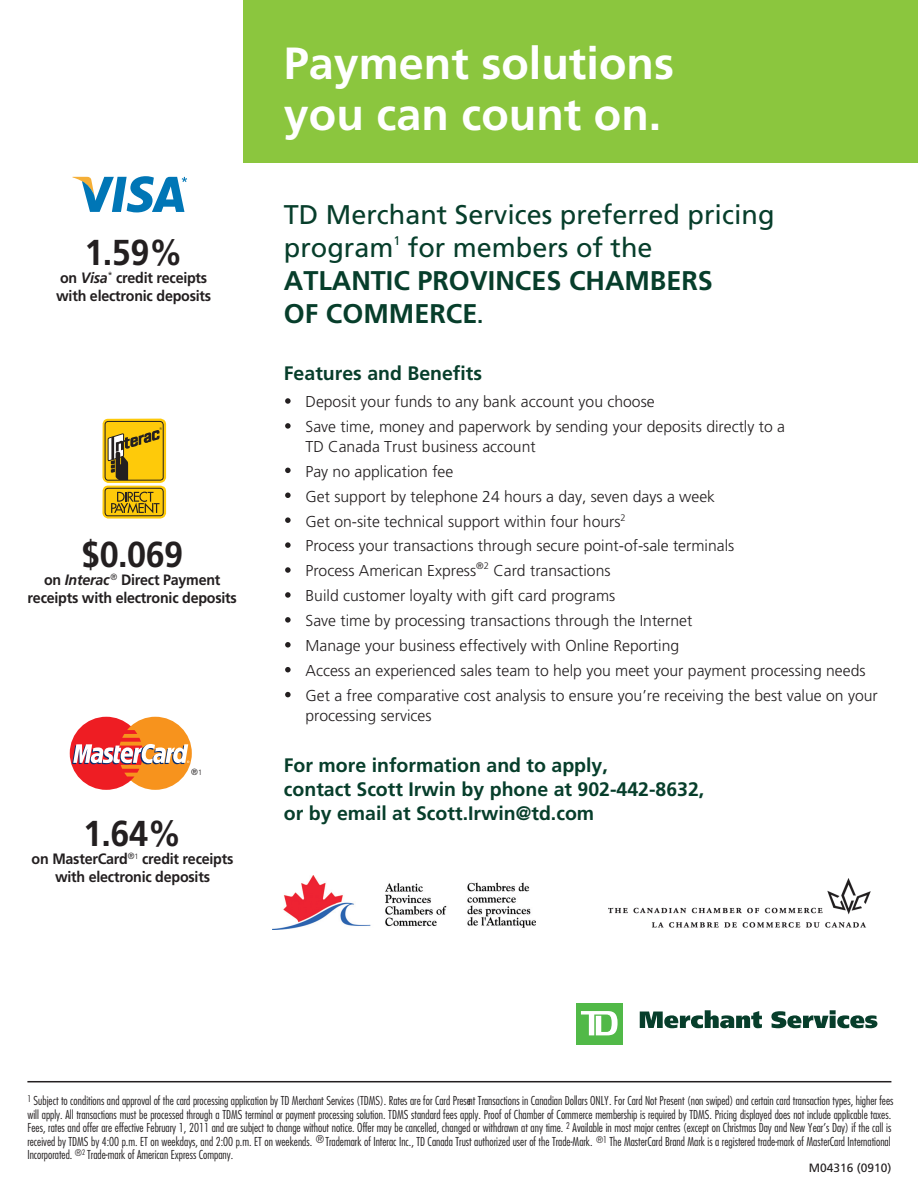
<style>
.page{position:relative;width:918px;height:1189px;background:#fff}
.page>*{position:absolute;margin:0;border:0;box-sizing:border-box;transform-origin:0 0}
.t1{font:700 45px/51px "Frutiger LT Std";color:#fff}
.t2{font:700 36px "Frutiger LT Std";letter-spacing:-.015em;color:#231f20;scale:.95 1}
.t3{font:27px/33px "Frutiger LT Std";color:#073e2b}
.t4{font:700 19.5px/24px "Frutiger LT Std";color:#073e2b}
.t5{font:300 15.75px/24.9px "Frutiger LT Std";color:#231f20}
.t6{font:700 15px/18px "Frutiger LT Std";letter-spacing:-.015em;color:#231f20;text-align:center;scale:.95 1}
.t7{font:300 condensed 12px/13.5px "Futura Std";color:#231f20}
.t8{font:12px "Frutiger LT Std";color:#231f20}
.t9{font:300 9.45px "Frutiger LT Std";color:#231f20}
.t10{font:300 9px "Frutiger LT Std";color:#231f20;scale:.95 1}
.s1{font-style:italic}
.s2{font-size:7.65px}
.s3{font-weight:700}
</style>
<div class="page">
<div style="left:243px;top:0;width:675px;height:163px;background:#8bc63e"></div>
<svg style="left:72px;top:176px;width:115px;height:36px"></svg>
<svg style="left:102px;top:418px;width:64px;height:100px;background:#cba622"></svg>
<svg style="left:285px;top:398px;width:6px;height:5px"></svg>
<svg style="left:285px;top:423px;width:6px;height:5px"></svg>
<svg style="left:285px;top:467px;width:6px;height:6px"></svg>
<svg style="left:285px;top:492px;width:6px;height:6px"></svg>
<svg style="left:285px;top:517px;width:6px;height:6px"></svg>
<svg style="left:285px;top:542px;width:6px;height:5px"></svg>
<svg style="left:285px;top:567px;width:6px;height:5px"></svg>
<svg style="left:285px;top:592px;width:6px;height:5px"></svg>
<svg style="left:285px;top:617px;width:6px;height:5px"></svg>
<svg style="left:285px;top:642px;width:6px;height:5px"></svg>
<svg style="left:285px;top:667px;width:6px;height:5px"></svg>
<svg style="left:285px;top:691px;width:6px;height:6px"></svg>
<div style="left:576px;top:1002px;width:47px;height:42px;background:#51b948"></div>
<svg style="left:581px;top:1011px;width:37px;height:24px"></svg>
<svg style="left:640px;top:1010px;width:122px;height:17px"></svg>
<svg style="left:771px;top:1010px;width:106px;height:17px"></svg>
<svg style="left:70px;top:716px;width:122px;height:73px"></svg>
<hr style="left:27px;top:1080px;width:864px;height:2px;background:#231f20">
<img style="left:608px;top:878px;width:263px;height:50px">
<img style="left:273px;top:875px;width:262px;height:54px">
<h2 class="t2" style="left:84px;top:232px;width:105px">1.59%</h2>
<p class="t6" style="left:56px;top:269px;width:165px;text-align:left">on <span class="s1">Visa</span><sup>*</sup> credit receipts with electronic deposits</p>
<h2 class="t2" style="left:81px;top:533px;width:109px">$0.069</h2>
<p class="t6" style="left:28px;top:571px;width:222px">on <span class="s1">Interac</span> <sup>®</sup> Direct Payment receipts with electronic deposits</p>
<p class="t10" style="left:191px;top:768px;width:13px">®<span class="s2">1</span></p>
<h2 class="t2" style="left:83px;top:812px;width:105px">1.64%</h2>
<p class="t6" style="left:32px;top:849px;width:214px">on MasterCard<sup>®</sup><sup>1</sup> credit receipts with electronic deposits</p>
<h1 class="t1" style="left:284px;top:38px;width:392px">Payment solutions you can count on.</h1>
<h3 class="t3" style="left:284px;top:200px;width:492px">TD Merchant Services preferred pricing program<sup>1</sup> for members of the<br><span class="s3">ATLANTIC PROVINCES CHAMBERS<br>OF COMMERCE</span> .</h3>
<h3 class="t4" style="left:284px;top:361px;width:200px">Features and Benefits</h3>
<h3 class="t5" style="left:306px;top:390px;width:481px">Deposit your funds to any bank account you choose<br>Save time, money and paperwork by sending your deposits directly to a</h3>
<p class="t5" style="left:306px;top:435px;width:430px">TD Canada Trust business account<br>Pay no application fee<br>Get support by telephone 24 hours a day, seven days a week Get on-site technical support within four hours<sup>2<br></sup>Process your transactions through secure point-of-sale terminals Process American Express</p>
<p class="t9" style="left:476px;top:562px;width:14px">®2</p>
<p class="t5" style="left:305px;top:559px;width:574px;text-indent:188px">Card transactions<br>Build customer loyalty with gift card programs<br>Save time by processing transactions through the Internet<br>Manage your business effectively with Online Reporting<br>Access an experienced sales team to help you meet your payment processing needs Get a free comparative cost analysis to ensure you’re receiving the best value on your</p>
<h3 class="t5" style="left:305px;top:703px;width:127px">processing services</h3>
<h3 class="t4" style="left:284px;top:753px;width:422px">For more information and to apply,<br>contact Scott Irwin by phone at 902-442-8632, or by email at Scott.Irwin@td.com</h3>
<p class="t7" style="left:27px;top:1094px;width:868px"><sup>1</sup> Subject to conditions and approval of the card processing application by TD Merchant Services (TDMS). Rates are for Card Present Transactions in Canadian Dollars ONLY. For Card Not Present (non swiped) and certain card transaction types, higher fees will apply. All transactions must be processed through a TDMS terminal or payment processing solution. TDMS standard fees apply. Proof of Chamber of Commerce membership is required by TDMS. Pricing displayed does not include applicable taxes.<br>Fees, rates and offer are effective February 1, 2011 and are subject to change without notice. Offer may be cancelled, changed or withdrawn at any time. <sup>2</sup> Available in most major centres (except on Christmas Day and New Year’s Day) if the call is received by TDMS by 4:00 p.m. ET on weekdays, and 2:00 p.m. ET on weekends. <sup>®</sup>Trademark of Interac Inc., TD Canada Trust authorized user of the Trade-Mark. <sup>®1</sup> The MasterCard Brand Mark is a registered trade-mark of MasterCard International Incorporated. <sup>®</sup><sup>2</sup> Trade-mark of American Express Company.</p>
<p class="t8" style="left:809px;top:1162px;width:84px">M04316 (0910)</p>
</div>
